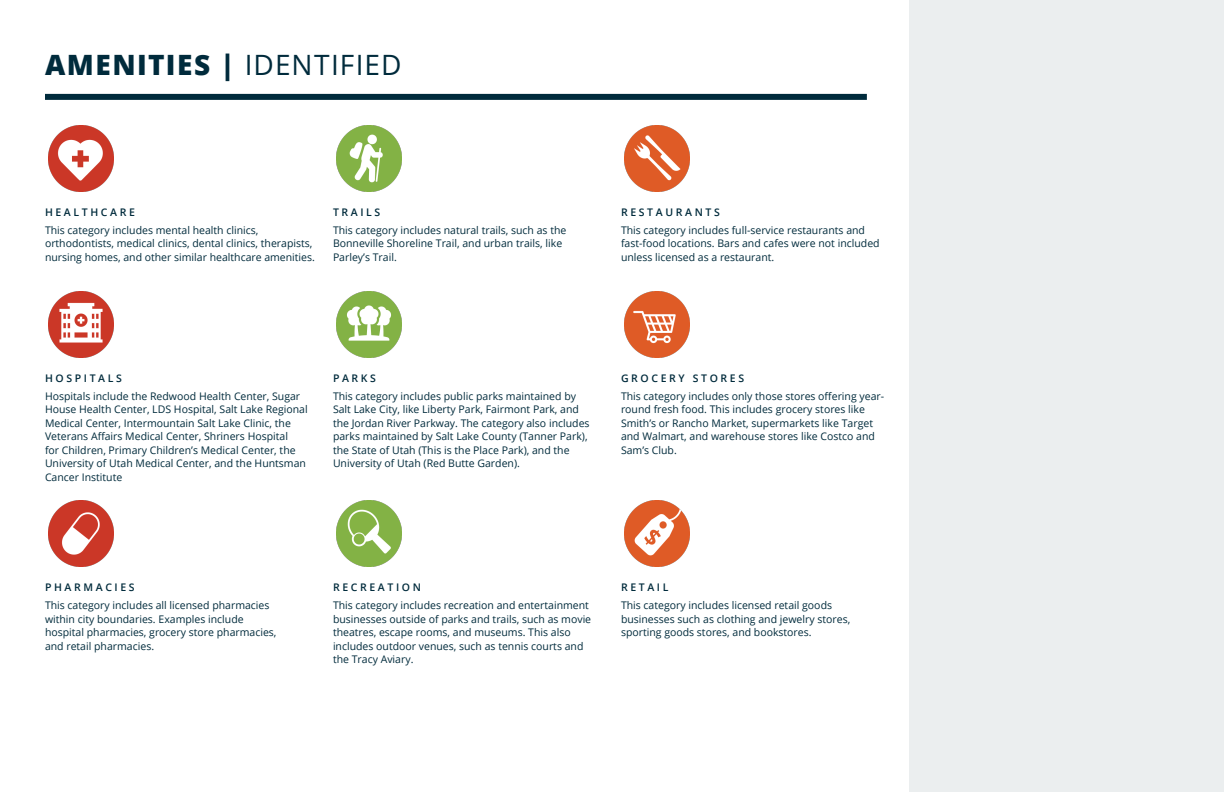
<style>
.page{position:relative;width:1224px;height:792px;background:#fff}
.page>*{position:absolute;margin:0;border:0;box-sizing:border-box;transform-origin:0 0}
.CH_-_Subheader{font:800 28px "Open Sans";letter-spacing:.05em;color:#002b3c}
.Body{font:10.5px/13.5px "Open Sans";color:#002b3c}
.Paragraph_Title{font:600 10.5px "Open Sans";letter-spacing:.25em;color:#002b3c}
.s1{font-weight:400}
</style>
<div class="page">
<div style="left:45px;top:94px;width:822px;height:6px;background:#002b3c"></div>
<div style="left:909px;top:0;width:315px;height:792px;background:#ebeeef"></div>
<img style="left:48px;top:125px;width:66px;height:66px">
<img style="left:48px;top:291px;width:66px;height:66px">
<img style="left:48px;top:501px;width:66px;height:65px">
<img style="left:336px;top:291px;width:66px;height:66px">
<img style="left:336px;top:125px;width:66px;height:66px">
<img style="left:336px;top:501px;width:66px;height:65px">
<img style="left:624px;top:291px;width:66px;height:66px">
<img style="left:624px;top:125px;width:66px;height:66px">
<img style="left:624px;top:501px;width:66px;height:65px">
<p class="CH_-_Subheader" style="left:45px;top:44px;width:358px">AMENITIES | <span class="s1">IDENTIFIED</span></p>
<p class="Paragraph_Title" style="left:45px;top:205px;width:91px">HEALTHCARE</p>
<p class="Body" style="left:45px;top:223px;width:272px">This category includes mental health clinics, orthodontists, medical clinics, dental clinics, therapists, nursing homes, and other similar healthcare amenities.</p>
<p class="Paragraph_Title" style="left:333px;top:205px;width:49px">TRAILS</p>
<p class="Body" style="left:333px;top:223px;width:235px">This category includes natural trails, such as the<br>Bonneville Shoreline Trail, and urban trails, like<br>Parley’s Trail.</p>
<p class="Paragraph_Title" style="left:621px;top:205px;width:100px">RESTAURANTS</p>
<p class="Body" style="left:621px;top:223px;width:260px">This category includes full-service restaurants and fast-food locations. Bars and cafes were not included unless licensed as a restaurant.</p>
<p class="Paragraph_Title" style="left:45px;top:371px;width:78px">HOSPITALS</p>
<p class="Body" style="left:45px;top:389px;width:264px">Hospitals include the Redwood Health Center, Sugar House Health Center, LDS Hospital, Salt Lake Regional Medical Center, Intermountain Salt Lake Clinic, the Veterans Affairs Medical Center, Shriners Hospital<br>for Children, Primary Children’s Medical Center, the University of Utah Medical Center, and the Huntsman Cancer Institute</p>
<p class="Paragraph_Title" style="left:333px;top:371px;width:45px">PARKS</p>
<p class="Body" style="left:333px;top:389px;width:258px">This category includes public parks maintained by Salt Lake City, like Liberty Park, Fairmont Park, and the Jordan River Parkway. The category also includes parks maintained by Salt Lake County (Tanner Park), the State of Utah (This is the Place Park), and the University of Utah (Red Butte Garden).</p>
<p class="Paragraph_Title" style="left:621px;top:371px;width:125px">GROCERY STORES</p>
<p class="Body" style="left:621px;top:389px;width:265px">This category includes only those stores offering year&shy;round fresh food. This includes grocery stores like Smith’s or Rancho Market, supermarkets like Target and Walmart, and warehouse stores like Costco and Sam’s Club.</p>
<p class="Paragraph_Title" style="left:45px;top:580px;width:91px">PHARMACIES</p>
<p class="Body" style="left:45px;top:598px;width:233px">This category includes all licensed pharmacies within city boundaries. Examples include hospital pharmacies, grocery store pharmacies, and retail pharmacies.</p>
<p class="Paragraph_Title" style="left:333px;top:580px;width:89px">RECREATION</p>
<p class="Body" style="left:333px;top:598px;width:260px">This category includes recreation and entertainment businesses outside of parks and trails, such as movie theatres, escape rooms, and museums. This also includes outdoor venues, such as tennis courts and the Tracy Aviary.</p>
<p class="Paragraph_Title" style="left:621px;top:580px;width:49px">RETAIL</p>
<p class="Body" style="left:621px;top:598px;width:231px">This category includes licensed retail goods businesses such as clothing and jewelry stores, sporting goods stores, and bookstores.</p>
</div>
